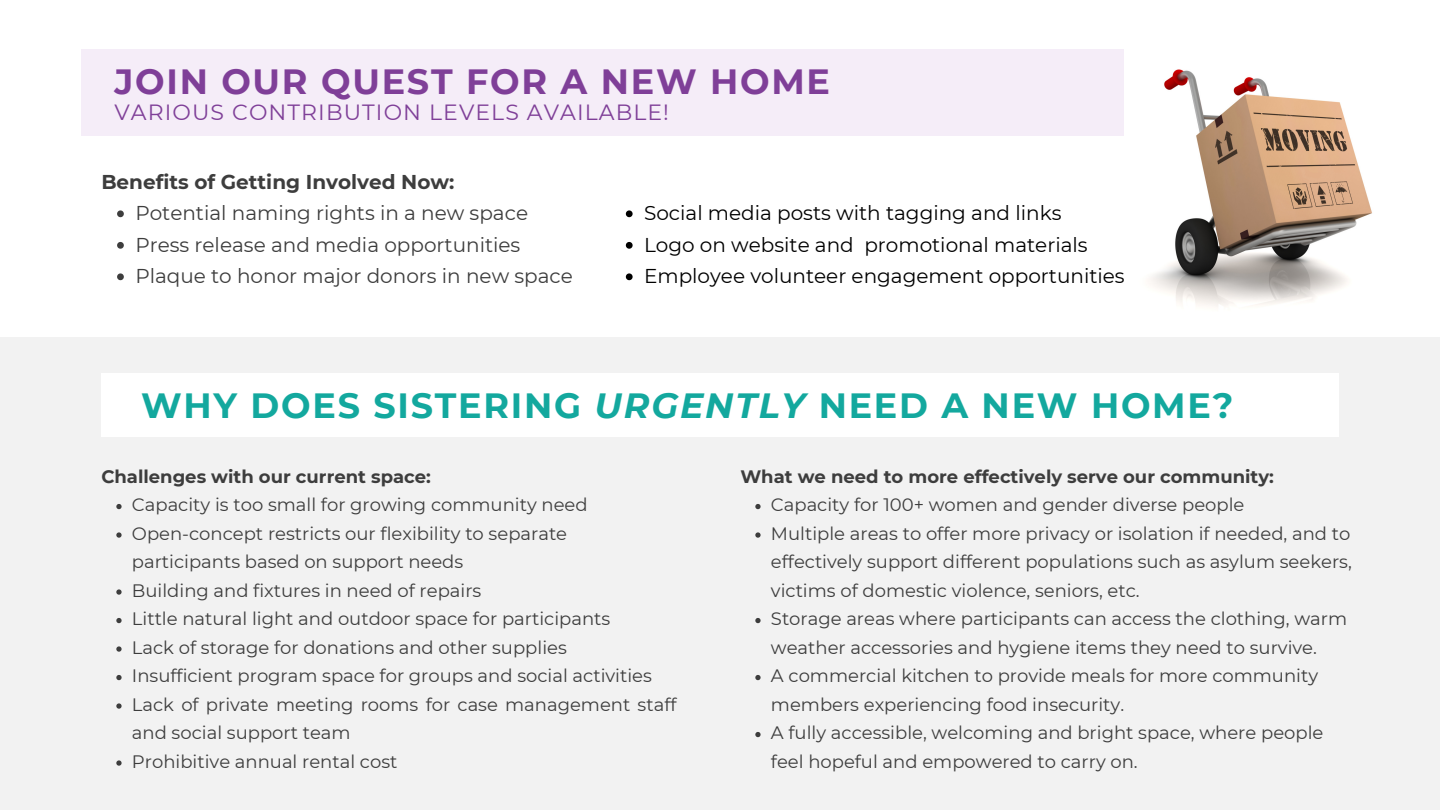
<style>
.page{position:relative;width:1440px;height:810px;background:#fff}
.page>*{position:absolute;margin:0;border:0;box-sizing:border-box;transform-origin:0 0}
.t1{font:700 35px "Montserrat";letter-spacing:.05em;color:#13a89e}
.t2{font:700 35px "Montserrat";letter-spacing:.05em;color:#7f3f98}
.t3{font:22px "Montserrat";letter-spacing:.05em;color:#7f3f98}
.t4{font:20px "Montserrat";color:#000}
.t5{font:20px "Montserrat";color:#3d3d3d}
.t6{font:700 20px "Montserrat";color:#3d3d3d}
.t7{font:18px/28.5px "Montserrat";color:#3d3d3d}
.t8{font:700 18px "Montserrat";color:#3d3d3d}
.s1{font-style:italic}
</style>
<div class="page">
<div style="left:81px;top:49px;width:1044px;height:87px;background:#f5edf8"></div>
<div style="left:0;top:338px;width:1440px;height:472px;background:#f2f2f2"></div>
<div style="left:101px;top:373px;width:1238px;height:64px;background:#fff"></div>
<img style="left:1149px;top:69px;width:223px;height:238px">
<svg style="left:117px;top:210px;width:7px;height:7px"></svg>
<svg style="left:117px;top:242px;width:7px;height:7px"></svg>
<svg style="left:117px;top:273px;width:7px;height:7px"></svg>
<svg style="left:116px;top:504px;width:6px;height:5px"></svg>
<svg style="left:116px;top:532px;width:6px;height:6px"></svg>
<svg style="left:116px;top:589px;width:6px;height:6px"></svg>
<svg style="left:116px;top:618px;width:6px;height:5px"></svg>
<svg style="left:116px;top:646px;width:6px;height:6px"></svg>
<svg style="left:116px;top:675px;width:6px;height:5px"></svg>
<svg style="left:116px;top:703px;width:6px;height:6px"></svg>
<svg style="left:116px;top:760px;width:6px;height:6px"></svg>
<svg style="left:626px;top:210px;width:7px;height:7px"></svg>
<svg style="left:626px;top:242px;width:7px;height:7px"></svg>
<svg style="left:626px;top:273px;width:7px;height:7px"></svg>
<svg style="left:755px;top:504px;width:6px;height:5px"></svg>
<svg style="left:755px;top:532px;width:6px;height:6px"></svg>
<svg style="left:755px;top:618px;width:6px;height:5px"></svg>
<svg style="left:755px;top:675px;width:6px;height:5px"></svg>
<svg style="left:755px;top:732px;width:6px;height:5px"></svg>
<h2 class="t2" style="left:115px;top:60px;width:717px">JOIN OUR QUEST FOR A NEW HOME</h2>
<h2 class="t3" style="left:115px;top:98px;width:556px">VARIOUS CONTRIBUTION LEVELS AVAILABLE!</h2>
<p class="t6" style="left:101px;top:169px;width:355px">Benefits of Getting Involved Now:</p>
<p class="t5" style="left:135px;top:201px;width:394px">Potential naming rights in a new space</p>
<p class="t5" style="left:135px;top:232px;width:387px">Press release and media opportunities</p>
<p class="t5" style="left:135px;top:264px;width:439px">Plaque to honor major donors in new space</p>
<p class="t4" style="left:644px;top:201px;width:419px">Social media posts with tagging and links</p>
<p class="t4" style="left:644px;top:232px;width:445px">Logo on website and promotional materials</p>
<p class="t4" style="left:644px;top:264px;width:482px">Employee volunteer engagement opportunities</p>
<h3 class="t1" style="left:141px;top:384px;width:1094px">WHY DOES SISTERING <span class="s1">URGENTLY</span> NEED A NEW HOME?</h3>
<p class="t8" style="left:101px;top:466px;width:331px">Challenges with our current space:</p>
<p class="t7" style="left:132px;top:491px;width:457px">Capacity is too small for growing community need</p>
<h1 class="t7" style="left:132px;top:519px;width:437px">Open-concept restricts our flexibility to separate participants based on support needs</h1>
<h5 class="t7" style="left:132px;top:576px;width:351px">Building and fixtures in need of repairs</h5>
<p class="t7" style="left:132px;top:605px;width:480px">Little natural light and outdoor space for participants</p>
<p class="t7" style="left:132px;top:633px;width:436px">Lack of storage for donations and other supplies</p>
<p class="t7" style="left:132px;top:662px;width:522px">Insufficient program space for groups and social activities</p>
<p class="t7" style="left:132px;top:690px;width:546px">Lack of private meeting rooms for case management staff and social support team</p>
<p class="t7" style="left:132px;top:747px;width:267px">Prohibitive annual rental cost</p>
<h5 class="t8" style="left:740px;top:466px;width:535px">What we need to more effectively serve our community:</h5>
<p class="t7" style="left:771px;top:491px;width:475px">Capacity for 100+ women and gender diverse people</p>
<p class="t7" style="left:771px;top:519px;width:582px;text-align:justify">Multiple areas to offer more privacy or isolation if needed, and to effectively support different populations such as asylum seekers, victims of domestic violence, seniors, etc.</p>
<p class="t7" style="left:771px;top:605px;width:578px">Storage areas where participants can access the clothing, warm weather accessories and hygiene items they need to survive.</p>
<p class="t7" style="left:771px;top:662px;width:549px">A commercial kitchen to provide meals for more community members experiencing food insecurity.</p>
<p class="t7" style="left:771px;top:719px;width:554px">A fully accessible, welcoming and bright space, where people feel hopeful and empowered to carry on.</p>
</div>
